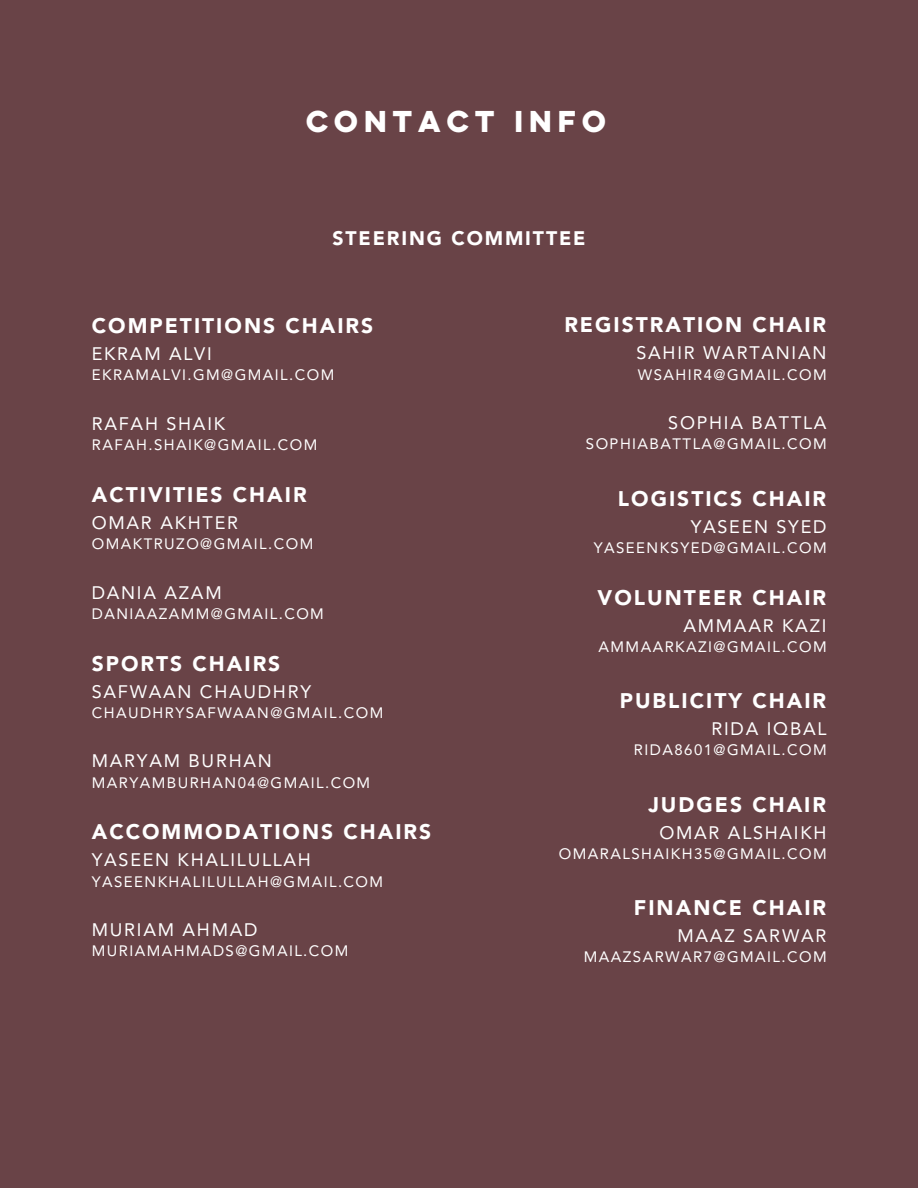
<style>
.page{position:relative;width:918px;height:1188px;background:#694347}
.page>*{position:absolute;margin:0;border:0;box-sizing:border-box;transform-origin:0 0}
.t1{font:700 27px "Lulo Clean One";color:#fff}
.t2{font:900 21px "Avenir LT Std";letter-spacing:.095em;color:#fff}
.t3{font:900 19.5px "Avenir LT Std";letter-spacing:.095em;color:#fff}
.t4{font:18px "Avenir LT Std";letter-spacing:.095em;color:#fff}
.t5{font:15px "Avenir LT Std";letter-spacing:.095em;color:#fff}
</style>
<div class="page">
<p class="t1" style="left:306px;top:111px;width:307px">CONTACT INFO</p>
<p class="t3" style="left:332px;top:230px;width:255px">STEERING COMMITTEE</p>
<p class="t2" style="left:92px;top:317px;width:283px">COMPETITIONS CHAIRS</p>
<p class="t4" style="left:92px;top:347px;width:121px">EKRAM ALVI</p>
<p class="t5" style="left:92px;top:369px;width:244px">EKRAMALVI.GM@GMAIL.COM</p>
<p class="t4" style="left:92px;top:416px;width:135px">RAFAH SHAIK</p>
<p class="t5" style="left:92px;top:439px;width:227px">RAFAH.SHAIK@GMAIL.COM</p>
<p class="t2" style="left:92px;top:486px;width:216px">ACTIVITIES CHAIR</p>
<p class="t4" style="left:92px;top:515px;width:148px">OMAR AKHTER</p>
<p class="t5" style="left:92px;top:538px;width:223px">OMAKTRUZO@GMAIL.COM</p>
<p class="t4" style="left:92px;top:585px;width:131px">DANIA AZAM</p>
<p class="t5" style="left:92px;top:608px;width:234px">DANIAAZAMM@GMAIL.COM</p>
<p class="t2" style="left:92px;top:655px;width:190px">SPORTS CHAIRS</p>
<p class="t4" style="left:92px;top:684px;width:221px">SAFWAAN CHAUDHRY</p>
<p class="t5" style="left:92px;top:707px;width:293px">CHAUDHRYSAFWAAN@GMAIL.COM</p>
<p class="t4" style="left:92px;top:754px;width:182px">MARYAM BURHAN</p>
<p class="t5" style="left:92px;top:776px;width:280px">MARYAMBURHAN04@GMAIL.COM</p>
<p class="t2" style="left:92px;top:824px;width:341px">ACCOMMODATIONS CHAIRS</p>
<p class="t4" style="left:92px;top:853px;width:221px">YASEEN KHALILULLAH</p>
<p class="t5" style="left:92px;top:875px;width:293px">YASEENKHALILULLAH@GMAIL.COM</p>
<p class="t4" style="left:92px;top:923px;width:167px">MURIAM AHMAD</p>
<p class="t5" style="left:92px;top:945px;width:258px">MURIAMAHMADS@GMAIL.COM</p>
<p class="t2" style="left:564px;top:316px;width:263px">REGISTRATION CHAIR</p>
<p class="t4" style="left:637px;top:346px;width:191px">SAHIR WARTANIAN</p>
<p class="t5" style="left:638px;top:368px;width:190px">WSAHIR4@GMAIL.COM</p>
<p class="t4" style="left:668px;top:416px;width:160px">SOPHIA BATTLA</p>
<p class="t5" style="left:586px;top:438px;width:242px">SOPHIABATTLA@GMAIL.COM</p>
<p class="t2" style="left:618px;top:490px;width:210px">LOGISTICS CHAIR</p>
<p class="t4" style="left:691px;top:519px;width:137px">YASEEN SYED</p>
<p class="t5" style="left:594px;top:542px;width:235px">YASEENKSYED@GMAIL.COM</p>
<p class="t2" style="left:598px;top:589px;width:230px">VOLUNTEER CHAIR</p>
<p class="t4" style="left:683px;top:618px;width:144px">AMMAAR KAZI</p>
<p class="t5" style="left:599px;top:641px;width:230px">AMMAARKAZI@GMAIL.COM</p>
<p class="t2" style="left:620px;top:692px;width:208px">PUBLICITY CHAIR</p>
<p class="t4" style="left:712px;top:722px;width:116px">RIDA IQBAL</p>
<p class="t5" style="left:634px;top:744px;width:194px">RIDA8601@GMAIL.COM</p>
<p class="t2" style="left:648px;top:796px;width:179px">JUDGES CHAIR</p>
<p class="t4" style="left:659px;top:825px;width:169px">OMAR ALSHAIKH</p>
<p class="t5" style="left:559px;top:848px;width:269px">OMARALSHAIKH35@GMAIL.COM</p>
<p class="t2" style="left:634px;top:899px;width:194px">FINANCE CHAIR</p>
<p class="t4" style="left:677px;top:929px;width:150px">MAAZ SARWAR</p>
<p class="t5" style="left:584px;top:951px;width:245px">MAAZSARWAR7@GMAIL.COM</p>
</div>
